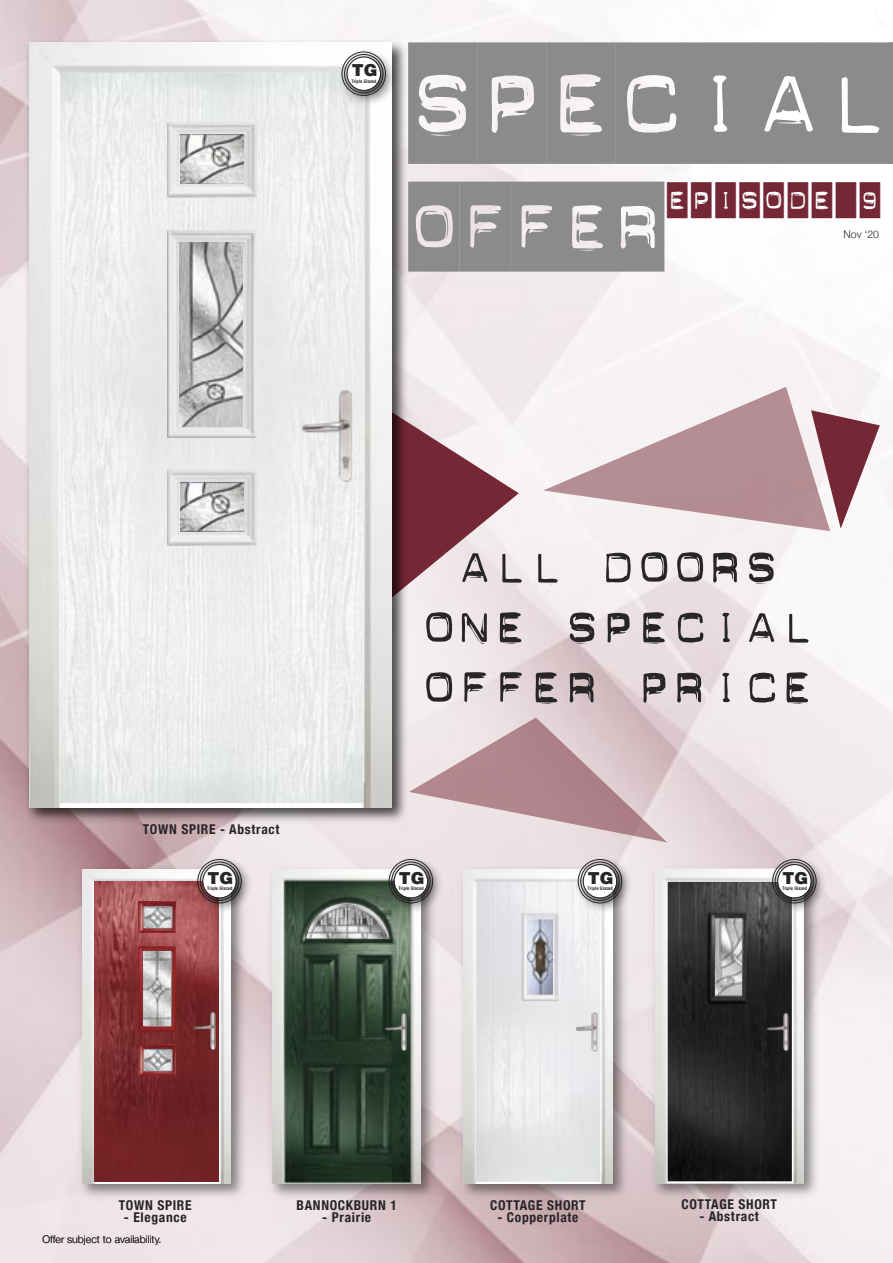
<style>
.page{position:relative;width:893px;height:1263px;background:#fff}
.page>*{position:absolute;margin:0;border:0;box-sizing:border-box;transform-origin:0 0}
.t1{font:121.5px "Dynamoe";color:#8b8b8d}
.t2{font:90px "Dynamoe";color:#8b8b8d}
.t3{font:63px "Dynamoe Inverted";color:#272526}
.t4{font:36px "Dynamoe";letter-spacing:.1em;color:#742836}
.t5{font:900 16.5px "Helvetica";color:#272526}
.t6{font:700 condensed 13.5px "Helvetica Neue";letter-spacing:.05em;color:#272526}
.t7{font:300 10.5px "Helvetica Neue";color:#272526}
.t8{font:700 condensed 4.65px "Helvetica";color:#272526}
</style>
<div class="page">
<img style="left:0;top:0;width:893px;height:1263px">
<svg style="left:411px;top:410px;width:108px;height:192px"></svg>
<img style="left:265px;top:863px;width:176px;height:340px">
<img style="left:272px;top:869px;width:149px;height:315px">
<img style="left:306px;top:903px;width:82px;height:36px">
<img style="left:386px;top:1013px;width:21px;height:38px">
<img style="left:382px;top:853px;width:66px;height:66px">
<svg style="left:388px;top:858px;width:46px;height:46px"></svg>
<svg style="left:543px;top:387px;width:337px;height:144px"></svg>
<svg style="left:409px;top:717px;width:258px;height:125px;background:#d0b6ba"></svg>
<img style="left:23px;top:36px;width:388px;height:791px">
<img style="left:392px;top:45px;width:9px;height:66px">
<svg style="left:30px;top:43px;width:362px;height:764px"></svg>
<div style="left:61px;top:74px;width:302px;height:729px;background:#ebeeec"></div>
<svg style="left:167px;top:230px;width:90px;height:208px"></svg>
<svg style="left:179px;top:243px;width:64px;height:183px;background:#b8b8b8"></svg>
<svg style="left:167px;top:122px;width:90px;height:75px"></svg>
<svg style="left:180px;top:135px;width:63px;height:49px"></svg>
<svg style="left:167px;top:470px;width:90px;height:75px"></svg>
<svg style="left:180px;top:482px;width:63px;height:50px"></svg>
<svg style="left:341px;top:51px;width:45px;height:45px"></svg>
<img style="left:75px;top:862px;width:176px;height:341px">
<img style="left:82px;top:869px;width:149px;height:315px">
<img style="left:95px;top:882px;width:124px;height:300px">
<img style="left:456px;top:862px;width:176px;height:341px">
<img style="left:464px;top:869px;width:148px;height:315px">
<img style="left:476px;top:882px;width:124px;height:300px">
<img style="left:138px;top:946px;width:38px;height:85px">
<img style="left:194px;top:1012px;width:21px;height:38px">
<img style="left:138px;top:902px;width:37px;height:31px">
<img style="left:138px;top:1045px;width:37px;height:31px">
<img style="left:191px;top:853px;width:66px;height:66px">
<svg style="left:197px;top:858px;width:45px;height:46px"></svg>
<img style="left:144px;top:907px;width:26px;height:20px">
<img style="left:144px;top:1050px;width:26px;height:20px">
<img style="left:144px;top:951px;width:26px;height:74px">
<img style="left:648px;top:862px;width:175px;height:341px">
<img style="left:655px;top:869px;width:149px;height:314px">
<img style="left:668px;top:882px;width:124px;height:299px">
<img style="left:766px;top:853px;width:66px;height:66px">
<svg style="left:772px;top:858px;width:45px;height:46px"></svg>
<img style="left:527px;top:919px;width:26px;height:75px">
<img style="left:576px;top:1013px;width:21px;height:38px">
<img style="left:768px;top:1013px;width:21px;height:38px">
<img style="left:571px;top:853px;width:66px;height:66px">
<svg style="left:577px;top:858px;width:46px;height:46px"></svg>
<img style="left:716px;top:918px;width:25px;height:78px">
<p class="t5" style="left:352px;top:64px;width:27px">TG</p>
<p class="t8" style="left:351px;top:79px;width:27px">Triple Glazed</p>
<p class="t1" style="left:408px;top:43px;width:485px">SPECIAL</p>
<p class="t2" style="left:408px;top:182px;width:258px">OFFER</p>
<p class="t4" style="left:667px;top:182px;width:215px">EPISODE 9</p>
<p class="t7" style="left:843px;top:227px;width:37px">Nov ‘20</p>
<p class="t6" style="left:143px;top:821px;width:138px">TOWN SPIRE - Abstract</p>
<p class="t5" style="left:208px;top:872px;width:27px">TG</p>
<p class="t8" style="left:207px;top:887px;width:27px">Triple Glazed</p>
<p class="t3" style="left:457px;top:527px;width:324px">ALL DOORS</p>
<p class="t3" style="left:421px;top:587px;width:396px">ONE SPECIAL</p>
<p class="t3" style="left:421px;top:647px;width:396px">OFFER PRICE</p>
<p class="t5" style="left:399px;top:872px;width:27px">TG</p>
<p class="t8" style="left:399px;top:887px;width:27px">Triple Glazed</p>
<p class="t5" style="left:588px;top:872px;width:27px">TG</p>
<p class="t8" style="left:588px;top:887px;width:27px">Triple Glazed</p>
<p class="t5" style="left:782px;top:872px;width:27px">TG</p>
<p class="t8" style="left:782px;top:887px;width:27px">Triple Glazed</p>
<p class="t6" style="left:119px;top:1197px;width:74px">TOWN SPIRE</p>
<p class="t6" style="left:124px;top:1209px;width:64px">- Elegance</p>
<p class="t7" style="left:43px;top:1233px;width:121px">Offer subject to availability.</p>
<p class="t6" style="left:297px;top:1197px;width:102px">BANNOCKBURN 1</p>
<p class="t6" style="left:322px;top:1209px;width:50px">- Prairie</p>
<p class="t6" style="left:490px;top:1197px;width:97px">COTTAGE SHORT</p>
<p class="t6" style="left:497px;top:1209px;width:83px">- Copperplate</p>
<p class="t6" style="left:681px;top:1196px;width:97px">COTTAGE SHORT</p>
<p class="t6" style="left:700px;top:1208px;width:61px">- Abstract</p>
</div>
